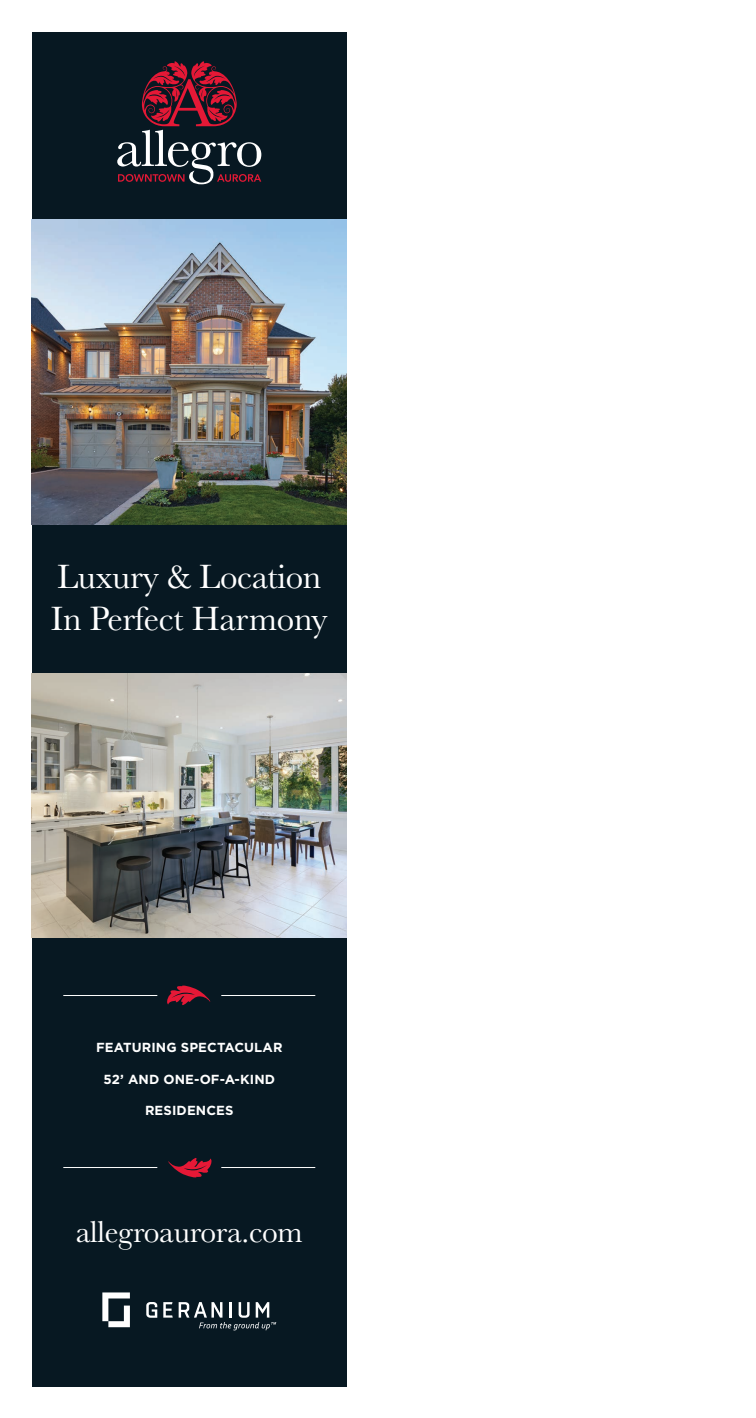
<style>
.page{position:relative;width:756px;height:1418px;background:#fff}
.page>*{position:absolute;margin:0;border:0;box-sizing:border-box;transform-origin:0 0}
.t1{font:35px/42px "Baskerville";letter-spacing:-.01em;color:#fff}
.t2{font:31.5px "Baskerville";letter-spacing:-.01em;color:#fff}
.t3{font:700 13.12px "Gotham HTF";letter-spacing:.01em;color:#fff}
</style>
<div class="page">
<div style="left:32px;top:32px;width:315px;height:1354px;background:#071822"></div>
<img style="left:32px;top:674px;width:315px;height:263px">
<svg style="left:117px;top:61px;width:144px;height:123px"></svg>
<svg style="left:102px;top:1292px;width:28px;height:35px"></svg>
<svg style="left:146px;top:1302px;width:11px;height:15px"></svg>
<svg style="left:163px;top:1302px;width:10px;height:15px"></svg>
<svg style="left:179px;top:1302px;width:97px;height:28px"></svg>
<svg style="left:167px;top:985px;width:43px;height:20px"></svg>
<hr style="left:63px;top:995px;width:94px;height:1px;background:#fff">
<hr style="left:221px;top:995px;width:94px;height:1px;background:#fff">
<svg style="left:168px;top:1158px;width:44px;height:20px"></svg>
<hr style="left:221px;top:1167px;width:94px;height:1px;background:#fff">
<hr style="left:63px;top:1167px;width:94px;height:1px;background:#fff">
<img style="left:32px;top:219px;width:315px;height:305px">
<p class="t1" style="left:51px;top:556px;width:278px">Luxury &amp; Location<br>In Perfect Harmony</p>
<p class="t3" style="left:96px;top:1040px;width:188px">FEATURING SPECTACULAR</p>
<p class="t3" style="left:103px;top:1071px;width:173px">52’ AND ONE-OF-A-KIND</p>
<p class="t3" style="left:145px;top:1103px;width:90px">RESIDENCES</p>
<p class="t2" style="left:76px;top:1211px;width:229px">allegroaurora.com</p>
</div>
